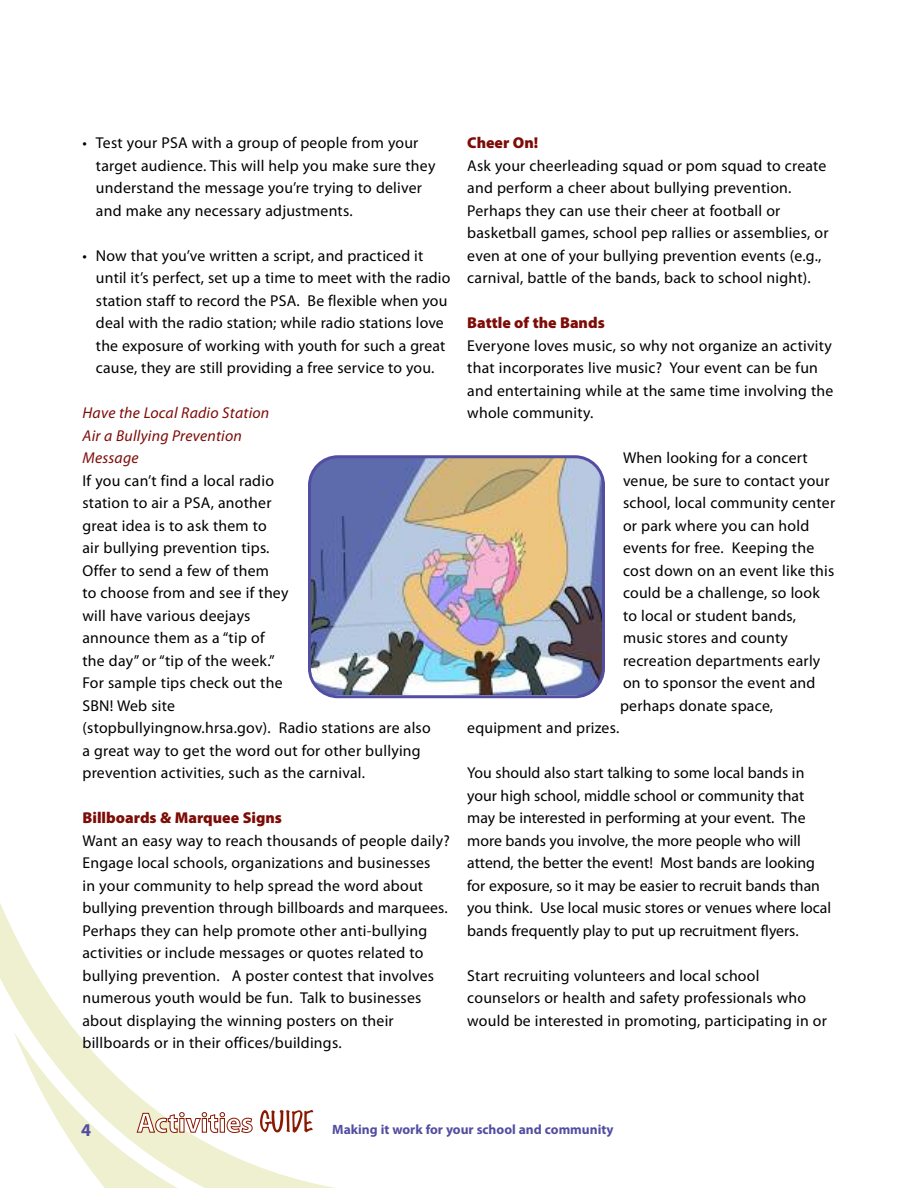
<style>
.page{position:relative;width:918px;height:1188px;background:#fff}
.page>*{position:absolute;margin:0;border:0;box-sizing:border-box;transform-origin:0 0}
.t1{font:700 18px "Myriad Pro";color:#524da1}
.t2{font:15.75px/22.5px "Myriad Pro";letter-spacing:.015em;color:#000}
.t3{font:italic 15.75px/22.5px "Myriad Pro";letter-spacing:.015em;color:#7d0c07}
.t4{font:900 15.75px "Myriad Pro";color:#7d0c07}
.t5{font:700 13.5px "Myriad Pro";color:#524da1}
</style>
<div class="page">
<svg style="left:0;top:903px;width:14px;height:100px"></svg>
<svg style="left:14px;top:698px;width:362px;height:490px"></svg>
<svg style="left:136px;top:1112px;width:117px;height:21px"></svg>
<svg style="left:260px;top:1110px;width:53px;height:23px"></svg>
<img style="left:308px;top:455px;width:297px;height:243px">
<p class="t2" style="left:96px;top:133px;width:341px;text-indent:-13px">• Test your PSA with a group of people from your target audience. This will help you make sure they understand the message you’re trying to deliver and make any necessary adjustments.</p>
<p class="t2" style="left:96px;top:246px;width:356px;text-indent:-13px">• Now that you’ve written a script, and practiced it until it’s perfect, set up a time to meet with the radio station staff to record the PSA. Be flexible when you deal with the radio station; while radio stations love the exposure of working with youth for such a great cause, they are still providing a free service to you.</p>
<p class="t3" style="left:82px;top:403px;width:188px">Have the Local Radio Station<br>Air a Bullying Prevention<br>Message</p>
<p class="t2" style="left:82px;top:471px;width:350px">If you can’t find a local radio<br>station to air a PSA, another<br>great idea is to ask them to<br>air bullying prevention tips.<br>Offer to send a few of them<br>to choose from and see if they<br>will have various deejays<br>announce them as a “tip of<br>the day” or “tip of the week.”<br>For sample tips check out the<br>SBN! Web site<br>(stopbullyingnow.hrsa.gov). Radio stations are also a great way to get the word out for other bullying prevention activities, such as the carnival.</p>
<p class="t4" style="left:82px;top:812px;width:201px">Billboards &amp; Marquee Signs</p>
<p class="t2" style="left:82px;top:831px;width:369px">Want an easy way to reach thousands of people daily?<br>Engage local schools, organizations and businesses<br>in your community to help spread the word about bullying prevention through billboards and marquees.<br>Perhaps they can help promote other anti-bullying activities or include messages or quotes related to bullying prevention. A poster contest that involves numerous youth would be fun. Talk to businesses about displaying the winning posters on their billboards or in their offices/buildings.</p>
<p class="t4" style="left:467px;top:137px;width:73px">Cheer On!</p>
<p class="t2" style="left:467px;top:156px;width:363px">Ask your cheerleading squad or pom squad to create and perform a cheer about bullying prevention.<br>Perhaps they can use their cheer at football or basketball games, school pep rallies or assemblies, or even at one of your bullying prevention events (e.g., carnival, battle of the bands, back to school night).</p>
<p class="t4" style="left:467px;top:317px;width:139px">Battle of the Bands</p>
<p class="t2" style="left:467px;top:336px;width:368px">Everyone loves music, so why not organize an activity that incorporates live music? Your event can be fun and entertaining while at the same time involving the whole community.</p>
<p class="t2" style="left:620px;top:448px;width:217px">When looking for a concert venue, be sure to contact your school, local community center or park where you can hold events for free. Keeping the cost down on an event like this could be a challenge, so look<br>to local or student bands, music stores and county recreation departments early on to sponsor the event and perhaps donate space,</p>
<p class="t2" style="left:467px;top:718px;width:154px">equipment and prizes.</p>
<p class="t2" style="left:467px;top:763px;width:365px">You should also start talking to some local bands in your high school, middle school or community that may be interested in performing at your event. The more bands you involve, the more people who will attend, the better the event! Most bands are looking for exposure, so it may be easier to recruit bands than you think. Use local music stores or venues where local bands frequently play to put up recruitment flyers.</p>
<p class="t2" style="left:467px;top:966px;width:361px">Start recruiting volunteers and local school counselors or health and safety professionals who would be interested in promoting, participating in or</p>
<p class="t1" style="left:81px;top:1123px;width:11px">4</p>
<p class="t5" style="left:332px;top:1125px;width:283px">Making it work for your school and community</p>
</div>
